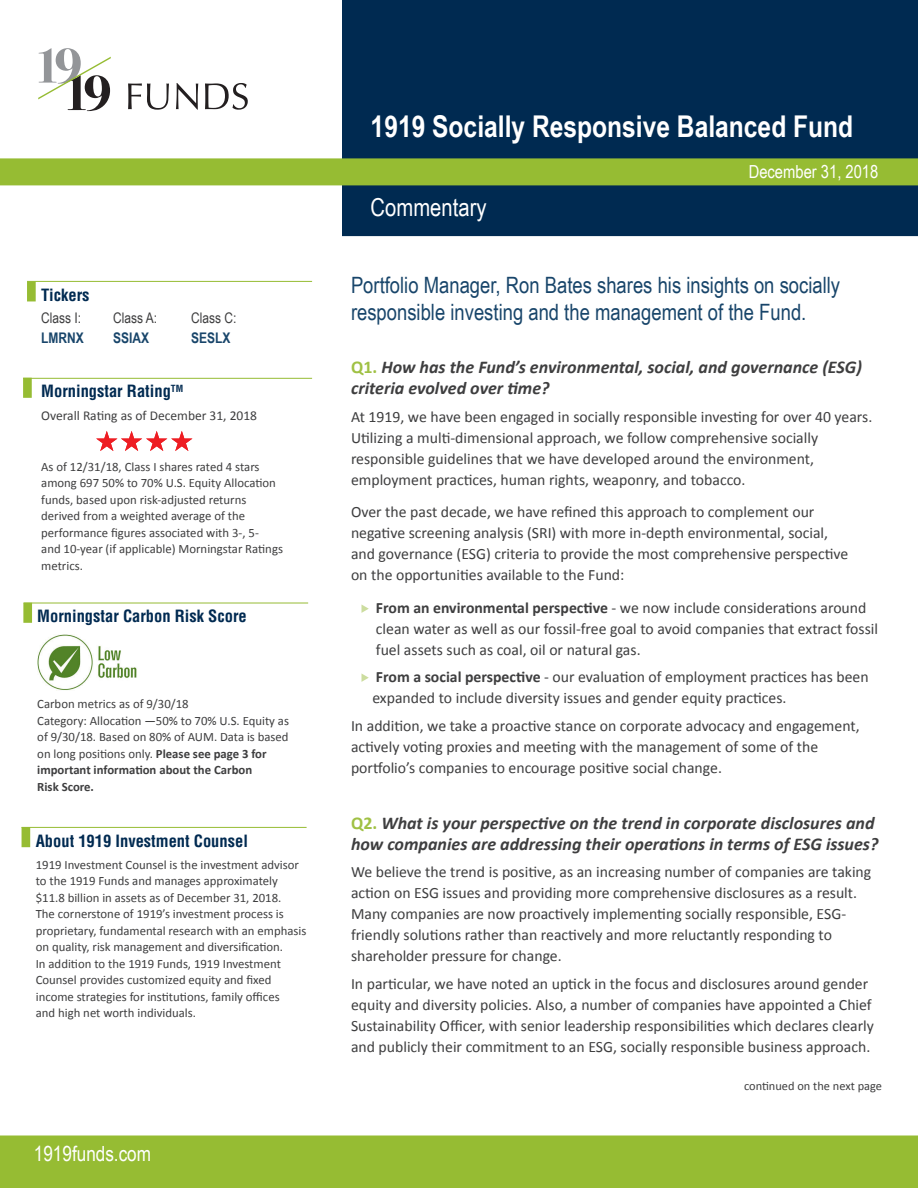
<style>
.page{position:relative;width:918px;height:1188px;background:#fff}
.page>*{position:absolute;margin:0;border:0;box-sizing:border-box;transform-origin:0 0}
.t1{font:700 30px "Arial Narrow";color:#fff}
.t2{font:24.75px "Arial Narrow";color:#fff}
.t3{font:22.5px/27px "Arial Narrow";color:#18456a}
.t4{font:20.85px "Arial Narrow";color:#fff}
.t5{font:italic 700 18px/21px "Calibri";color:#3e3e3f}
.t6{font:18px "Arial Narrow";color:#fff}
.t7{font:700 condensed 16.5px "Helvetica LT Std";color:#002a51}
.t8{font:15.75px/21px "Calibri";color:#3e3e3f}
.t9{font:14.7px/19.5px "Arial Narrow";color:#3e3e3f}
.t10{font:700 14.7px "Arial Narrow";color:#18456a}
.t11{font:13.5px "Calibri";color:#3e3e3f}
.t12{font:12.75px/16.5px "Calibri";color:#3e3e3f}
.t13{font:12.3px "Calibri";color:#3e3e3f}
.s1{font-weight:700;color:#18456a}
.s2{font-weight:700}
.s3{font-style:normal;color:#a0c144}
</style>
<div class="page">
<div style="left:342px;top:0;width:576px;height:236px;background:#002a51"></div>
<div style="left:0;top:158px;width:918px;height:27px;background:#96bc33"></div>
<svg style="left:362px;top:605px;width:7px;height:8px"></svg>
<svg style="left:362px;top:674px;width:7px;height:8px"></svg>
<svg style="left:128px;top:83px;width:41px;height:27px"></svg>
<svg style="left:176px;top:83px;width:22px;height:27px"></svg>
<svg style="left:205px;top:83px;width:43px;height:27px"></svg>
<svg style="left:38px;top:48px;width:73px;height:63px"></svg>
<div style="left:0;top:1136px;width:918px;height:52px;background:#96bc33"></div>
<div style="left:27px;top:281px;width:9px;height:20px;background:#96bc33"></div>
<hr style="left:27px;top:281px;width:285px;height:1px;background:#96bc33">
<div style="left:22px;top:827px;width:8px;height:20px;background:#96bc33"></div>
<hr style="left:22px;top:827px;width:285px;height:1px;background:#96bc33">
<div style="left:23px;top:378px;width:9px;height:20px;background:#96bc33"></div>
<hr style="left:23px;top:378px;width:289px;height:1px;background:#96bc33">
<hr style="left:24px;top:603px;width:284px;height:1px;background:#96bc33">
<div style="left:23px;top:603px;width:9px;height:20px;background:#96bc33"></div>
<img style="left:37px;top:634px;width:100px;height:57px">
<svg style="left:96px;top:431px;width:96px;height:20px"></svg>
<p class="t7" style="left:41px;top:285px;width:50px">Tickers</p>
<p class="t9" style="left:41px;top:308px;width:44px">Class I:<br><span class="s1">LMRNX</span></p>
<p class="t9" style="left:113px;top:308px;width:45px">Class A:</p>
<p class="t10" style="left:113px;top:326px;width:37px">SSIAX</p>
<p class="t9" style="left:191px;top:308px;width:47px">Class C:<br><span class="s1">SESLX</span></p>
<p class="t7" style="left:41px;top:381px;width:143px">Morningstar Rating<sup>TM</sup></p>
<p class="t11" style="left:41px;top:407px;width:217px">Overall Rating as of December 31, 2018</p>
<p class="t12" style="left:41px;top:459px;width:243px">As of 12/31/18, Class I shares rated 4 stars among 697 50% to 70% U.S. Equity Allocation funds, based upon risk-adjusted returns derived from a weighted average of the performance figures associated with 3-, 5-<br>and 10-year (if applicable) Morningstar Ratings metrics.</p>
<p class="t7" style="left:37px;top:606px;width:211px">Morningstar Carbon Risk Score</p>
<p class="t12" style="left:37px;top:696px;width:253px">Carbon metrics as of 9/30/18<br>Category: Allocation —50% to 70% U.S. Equity as of 9/30/18. Based on 80% of AUM. Data is based on long positions only. <span class="s2">Please see page 3 for important information about the Carbon<br>Risk Score.</span></p>
<p class="t7" style="left:36px;top:830px;width:214px">About 1919 Investment Counsel</p>
<p class="t12" style="left:36px;top:856px;width:272px">1919 Investment Counsel is the investment advisor to the 1919 Funds and manages approximately $11.8 billion in assets as of December 31, 2018.<br>The cornerstone of 1919’s investment process is proprietary, fundamental research with an emphasis on quality, risk management and diversification.<br>In addition to the 1919 Funds, 1919 Investment Counsel provides customized equity and fixed income strategies for institutions, family offices<br>and high net worth individuals.</p>
<p class="t4" style="left:34px;top:1138px;width:119px">1919funds.com</p>
<p class="t1" style="left:371px;top:103px;width:484px">1919 Socially Responsive Balanced Fund</p>
<p class="t2" style="left:371px;top:189px;width:117px">Commentary</p>
<p class="t6" style="left:749px;top:159px;width:131px">December 31, 2018</p>
<p class="t3" style="left:351px;top:271px;width:491px">Portfolio Manager, Ron Bates shares his insights on socially responsible investing and the management of the Fund.</p>
<p class="t5" style="left:351px;top:356px;width:513px"><span class="s3">Q1.</span> How has the Fund’s environmental, social, and governance (ESG) criteria evolved over time?</p>
<p class="t8" style="left:351px;top:407px;width:523px">At 1919, we have been engaged in socially responsible investing for over 40 years.<br>Utilizing a multi-dimensional approach, we follow comprehensive socially responsible guidelines that we have developed around the environment, employment practices, human rights, weaponry, and tobacco.</p>
<p class="t8" style="left:351px;top:501px;width:499px">Over the past decade, we have refined this approach to complement our negative screening analysis (SRI) with more in-depth environmental, social, and governance (ESG) criteria to provide the most comprehensive perspective on the opportunities available to the Fund:</p>
<p class="t8" style="left:376px;top:597px;width:504px"><span class="s2">From an environmental perspective</span> - we now include considerations around clean water as well as our fossil-free goal to avoid companies that extract fossil fuel assets such as coal, oil or natural gas.</p>
<p class="t8" style="left:372px;top:666px;width:498px"><span class="s2">From a social perspective</span> - our evaluation of employment practices has been expanded to include diversity issues and gender equity practices.</p>
<p class="t8" style="left:351px;top:716px;width:510px">In addition, we take a proactive stance on corporate advocacy and engagement, actively voting proxies and meeting with the management of some of the portfolio’s companies to encourage positive social change.</p>
<p class="t5" style="left:351px;top:812px;width:529px"><span class="s3">Q2.</span> What is your perspective on the trend in corporate disclosures and how companies are addressing their operations in terms of ESG issues?</p>
<p class="t8" style="left:351px;top:861px;width:522px">We believe the trend is positive, as an increasing number of companies are taking action on ESG issues and providing more comprehensive disclosures as a result.<br>Many companies are now proactively implementing socially responsible, ESG&shy;friendly solutions rather than reactively and more reluctantly responding to shareholder pressure for change.</p>
<p class="t8" style="left:351px;top:974px;width:525px">In particular, we have noted an uptick in the focus and disclosures around gender equity and diversity policies. Also, a number of companies have appointed a Chief Sustainability Officer, with senior leadership responsibilities which declares clearly and publicly their commitment to an ESG, socially responsible business approach.</p>
<p class="t13" style="left:744px;top:1078px;width:139px">continued on the next page</p>
</div>
